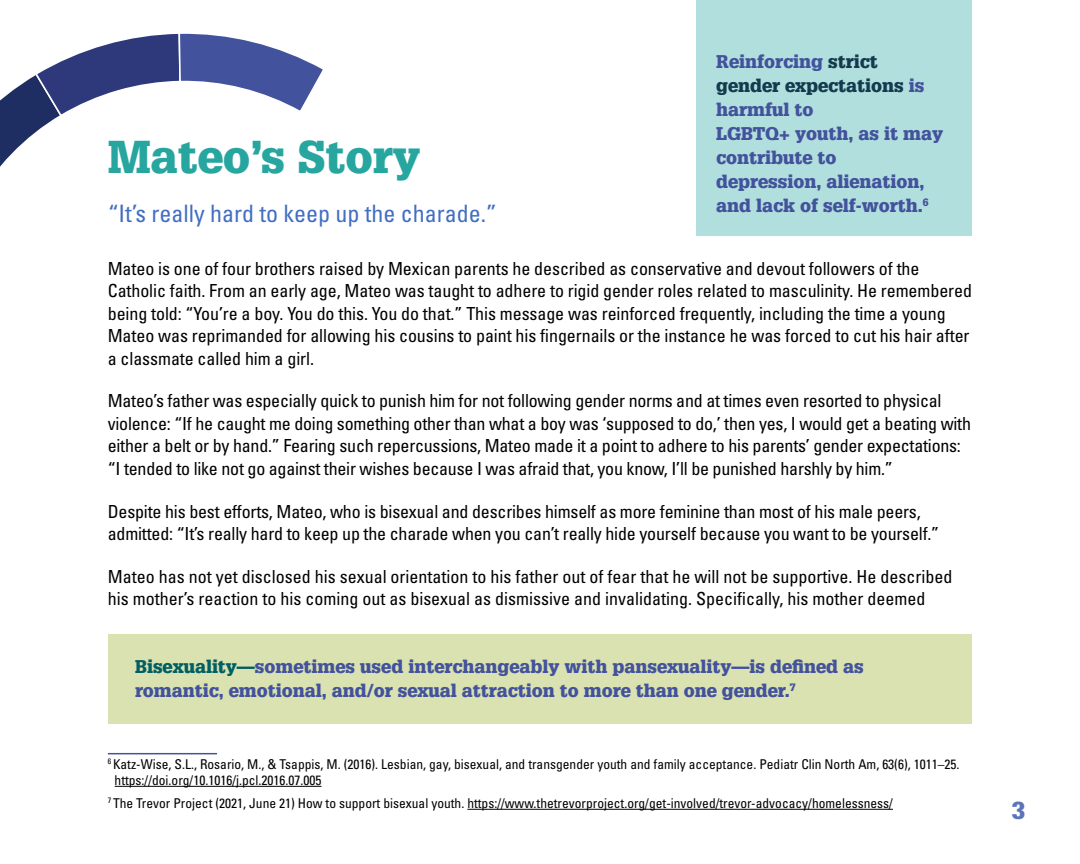
<style>
.page{position:relative;width:1080px;height:864px;background:#fff}
.page>*{position:absolute;margin:0;border:0;box-sizing:border-box;transform-origin:0 0}
.heading_2{font:900 45px "Glypha LT Std";color:#27a6a0}
.quote_large{font:condensed 24px "Univers LT Std";color:#426ec2}
.t1{font:900 24px "Glypha LT Std";color:#5c74b8}
.Body_space_after__18{font:condensed 18px/22.5px "Univers LT Std";letter-spacing:-.005em;color:#000}
.box_body{font:900 18px/24px "Glypha LT Std";color:#43529c}
.footnote{font:condensed 13.5px/16.2px "Univers LT Std";color:#000}
.s1{color:#133a4d}
.s2{color:#005f62}
</style>
<div class="page">
<div style="left:696px;top:0;width:276px;height:235px;background:#b1dfdd"></div>
<div style="left:108px;top:634px;width:864px;height:90px;background:#dae2b2"></div>
<hr style="left:115px;top:786px;width:207px;height:1px;background:#000">
<hr style="left:467px;top:809px;width:426px;height:1px;background:#000">
<hr style="left:108px;top:753px;width:109px;height:1px;background:#43529c">
<svg style="left:0;top:33px;width:323px;height:134px"></svg>
<h2 class="heading_2" style="left:108px;top:129px;width:314px">Mateo’s Story</h2>
<p class="quote_large" style="left:108px;top:198px;width:390px">“It’s really hard to keep up the charade.”</p>
<p class="box_body" style="left:716px;top:49px;width:228px">Reinforcing <span class="s1">strict gender expectations</span> is harmful to<br>LGBTQ+ youth, as it may contribute to depression, alienation, and lack of self-worth.<sup>6</sup></p>
<p class="Body_space_after__18" style="left:108px;top:257px;width:866px">Mateo is one of four brothers raised by Mexican parents he described as conservative and devout followers of the Catholic faith. From an early age, Mateo was taught to adhere to rigid gender roles related to masculinity. He remembered being told: “You’re a boy. You do this. You do that.” This message was reinforced frequently, including the time a young Mateo was reprimanded for allowing his cousins to paint his fingernails or the instance he was forced to cut his hair after a classmate called him a girl.</p>
<p class="Body_space_after__18" style="left:108px;top:389px;width:865px">Mateo’s father was especially quick to punish him for not following gender norms and at times even resorted to physical violence: “If he caught me doing something other than what a boy was ‘supposed to do,’ then yes, I would get a beating with either a belt or by hand.” Fearing such repercussions, Mateo made it a point to adhere to his parents’ gender expectations: “I tended to like not go against their wishes because I was afraid that, you know, I’ll be punished harshly by him.”</p>
<p class="Body_space_after__18" style="left:108px;top:500px;width:833px">Despite his best efforts, Mateo, who is bisexual and describes himself as more feminine than most of his male peers, admitted: “It’s really hard to keep up the charade when you can’t really hide yourself because you want to be yourself.”</p>
<p class="Body_space_after__18" style="left:108px;top:565px;width:846px">Mateo has not yet disclosed his sexual orientation to his father out of fear that he will not be supportive. He described his mother’s reaction to his coming out as bisexual as dismissive and invalidating. Specifically, his mother deemed</p>
<p class="box_body" style="left:135px;top:655px;width:730px"><span class="s2">Bisexuality—</span>sometimes used interchangeably with pansexuality—is defined as romantic, emotional, and/or sexual attraction to more than one gender.<sup>7</sup></p>
<p class="footnote" style="left:115px;top:756px;width:846px;text-indent:-7px"><sup>6</sup> Katz-Wise, S.L., Rosario, M., &amp; Tsappis, M. (2016). Lesbian, gay, bisexual, and transgender youth and family acceptance. Pediatr Clin North Am, 63(6), 1011–25. https://doi.org/10.1016/j.pcl.2016.07.005</p>
<p class="footnote" style="left:108px;top:795px;width:787px"><sup>7</sup> The Trevor Project (2021, June 21) How to support bisexual youth. https://www.thetrevorproject.org/get-involved/trevor-advocacy/homelessness/</p>
<h2 class="t1" style="left:1012px;top:796px;width:15px">3</h2>
</div>
